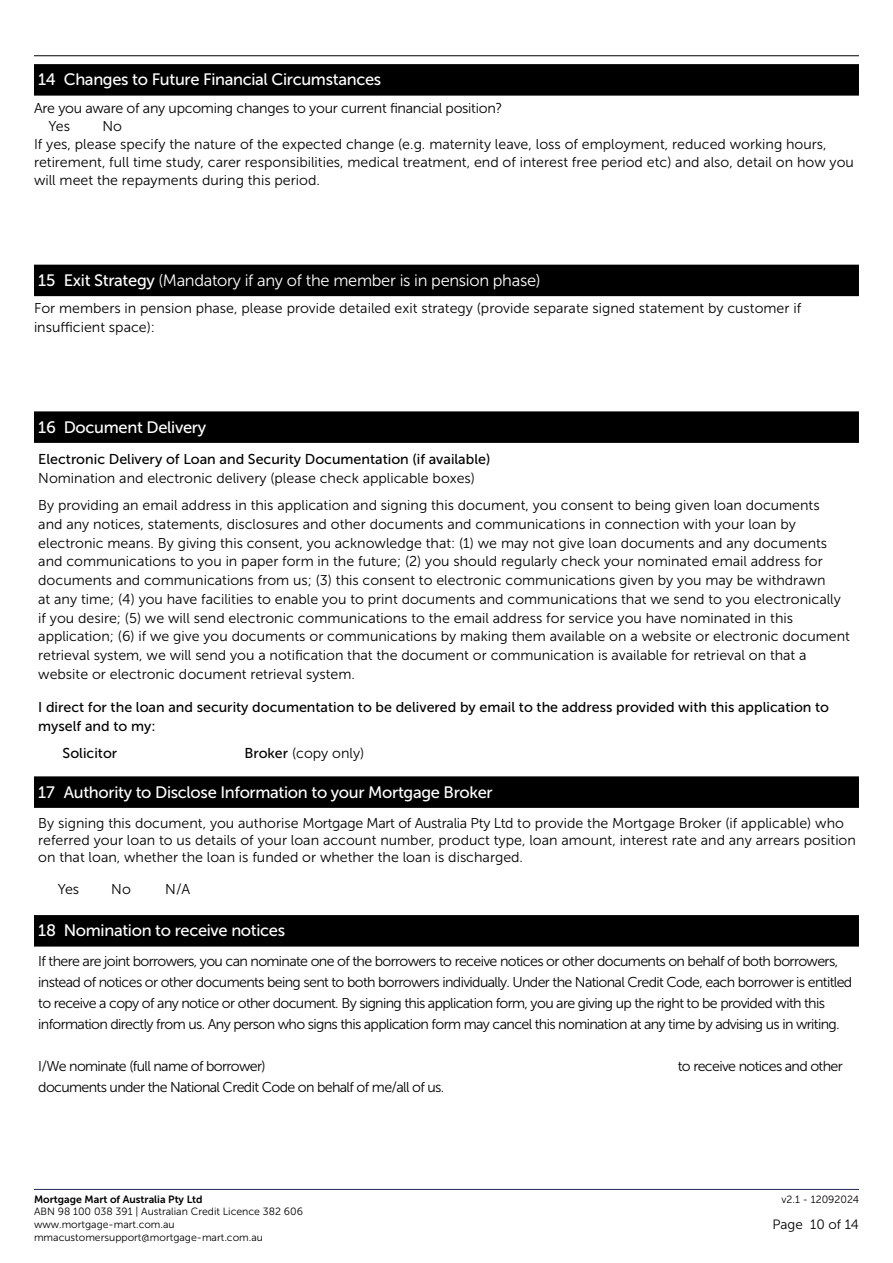
<style>
.page{position:relative;width:893px;height:1263px;background:#fff}
.page>*{position:absolute;margin:0;border:0;box-sizing:border-box;transform-origin:0 0}
.t1{font:16.5px "Museo Sans 500";letter-spacing:-.02em;color:#fff}
.t2{font:16.5px "Museo Sans 300";letter-spacing:-.02em;color:#fff}
.t3{font:14.25px/18.8px "Museo Sans 300";color:#000}
.t4{font:14.25px/21px "Museo Sans 300";letter-spacing:-.045em;color:#000}
.t5{font:14.25px/18.8px "Museo Sans 500";color:#000}
.t6{font:14.25px/18px "Museo Sans 300";letter-spacing:-.02em;color:#000}
.t7{font:13.5px "Museo Sans 300";color:#000}
.t8{font:10.5px/12.6px "Museo Sans 300";color:#000}
.t9{font:10.5px "Museo Sans 700";color:#000}
.s1{font-family:"Museo Sans 500"}
</style>
<div class="page">
<hr style="left:34px;top:55px;width:825px;height:1px;background:#000">
<hr style="left:34px;top:1189px;width:825px;height:1px;background:#20285c">
<div style="left:34px;top:64px;width:825px;height:32px;background:#000"></div>
<div style="left:34px;top:265px;width:825px;height:31px;background:#000"></div>
<div style="left:34px;top:411px;width:825px;height:32px;background:#000"></div>
<div style="left:34px;top:776px;width:825px;height:32px;background:#000"></div>
<div style="left:34px;top:915px;width:825px;height:31px;background:#000"></div>
<p class="t1" style="left:38px;top:71px;width:344px">14 Changes to Future Financial Circumstances</p>
<p class="t6" style="left:49px;top:99px;width:455px;text-indent:-15px">Are you aware of any upcoming changes to your current financial position?<br>Yes</p>
<p class="t3" style="left:34px;top:117px;width:821px;line-height:18px;text-indent:69px">No<br>If yes, please specify the nature of the expected change (e.g. maternity leave, loss of employment, reduced working hours, retirement, full time study, carer responsibilities, medical treatment, end of interest free period etc) and also, detail on how you will meet the repayments during this period.</p>
<p class="t2" style="left:38px;top:271px;width:504px"><span class="s1">15 Exit Strategy</span> (Mandatory if any of the member is in pension phase)</p>
<p class="t3" style="left:34px;top:299px;width:769px">For members in pension phase, please provide detailed exit strategy (provide separate signed statement by customer if insufficient space):</p>
<p class="t1" style="left:38px;top:418px;width:169px">16 Document Delivery</p>
<p class="t5" style="left:38px;top:450px;width:454px">Electronic Delivery of Loan and Security Documentation (if available)</p>
<p class="t3" style="left:38px;top:464px;width:783px;line-height:27.3px">Nomination and electronic delivery (please check applicable boxes)<br>By providing an email address in this application and signing this document, you consent to being given loan documents</p>
<p class="t3" style="left:38px;top:515px;width:813px">and any notices, statements, disclosures and other documents and communications in connection with your loan by electronic means. By giving this consent, you acknowledge that: (1) we may not give loan documents and any documents and communications to you in paper form in the future; (2) you should regularly check your nominated email address for documents and communications from us; (3) this consent to electronic communications given by you may be withdrawn<br>at any time; (4) you have facilities to enable you to print documents and communications that we send to you electronically if you desire; (5) we will send electronic communications to the email address for service you have nominated in this application; (6) if we give you documents or communications by making them available on a website or electronic document retrieval system, we will send you a notification that the document or communication is available for retrieval on that a website or electronic document retrieval system.</p>
<p class="t5" style="left:38px;top:698px;width:792px">I direct for the loan and security documentation to be delivered by email to the address provided with this application to myself and to my:</p>
<p class="t5" style="left:63px;top:744px;width:56px">Solicitor</p>
<p class="t3" style="left:244px;top:744px;width:121px"><span class="s1">Broker</span> (copy only)</p>
<p class="t1" style="left:38px;top:783px;width:456px">17 Authority to Disclose Information to your Mortgage Broker</p>
<p class="t3" style="left:38px;top:814px;width:819px;line-height:17.1px">By signing this document, you authorise Mortgage Mart of Australia Pty Ltd to provide the Mortgage Broker (if applicable) who referred your loan to us details of your loan account number, product type, loan amount, interest rate and any arrears position on that loan, whether the loan is funded or whether the loan is discharged.</p>
<p class="t3" style="left:58px;top:880px;width:23px">Yes</p>
<p class="t3" style="left:111px;top:880px;width:21px">No</p>
<p class="t3" style="left:165px;top:880px;width:27px">N/A</p>
<p class="t1" style="left:38px;top:922px;width:248px">18 Nomination to receive notices</p>
<p class="t4" style="left:38px;top:950px;width:815px">If there are joint borrowers, you can nominate one of the borrowers to receive notices or other documents on behalf of both borrowers, instead of notices or other documents being sent to both borrowers individually. Under the National Credit Code, each borrower is entitled to receive a copy of any notice or other document. By signing this application form, you are giving up the right to be provided with this information directly from us. Any person who signs this application form may cancel this nomination at any time by advising us in writing.</p>
<p class="t4" style="left:38px;top:1055px;width:229px">I/We nominate (full name of borrower)</p>
<p class="t4" style="left:678px;top:1055px;width:167px">to receive notices and other</p>
<p class="t4" style="left:38px;top:1076px;width:408px">documents under the National Credit Code on behalf of me/all of us.</p>
<p class="t9" style="left:34px;top:1193px;width:170px">Mortgage Mart of Australia Pty Ltd</p>
<p class="t8" style="left:781px;top:1193px;width:79px">v2.1 - 12092024</p>
<p class="t8" style="left:34px;top:1205px;width:270px">ABN 98 100 038 391 | Australian Credit Licence 382 606 www.mortgage-mart.com.au mmacustomersupport@mortgage-mart.com.au</p>
<p class="t7" style="left:772px;top:1217px;width:88px">Page 10 of 14</p>
</div>
